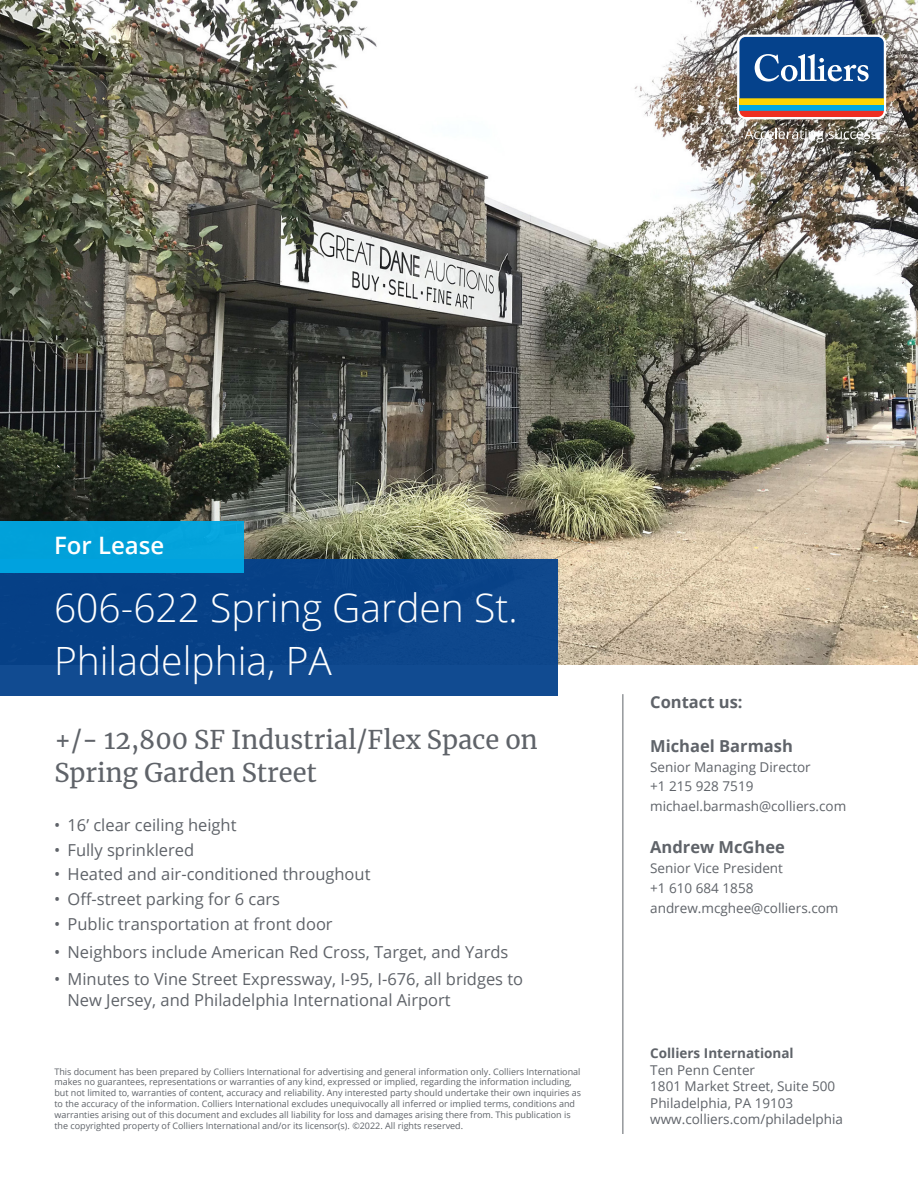
<style>
.page{position:relative;width:918px;height:1188px;background:#fff}
.page>*{position:absolute;margin:0;border:0;box-sizing:border-box;transform-origin:0 0}
.Header_1{font:300 39px "Open Sans";color:#fff}
.Callout{font:25.5px/33px "Merriweather";color:#5f6369}
.t1{font:600 24px "Open Sans";color:#fff}
.t2{font:16.5px/21px "Open Sans";color:#5f6369}
.contact{font:700 16.5px "Open Sans";color:#5f6369}
.contact-2{font:13.5px "Open Sans";color:#5f6369}
.contact-3{font:700 13.5px "Open Sans";color:#5f6369}
.t3{font:9px/10.8px "Open Sans";color:#5f6369}
</style>
<div class="page">
<img style="left:0;top:0;width:918px;height:665px">
<div style="left:0;top:559px;width:558px;height:137px;background:#05428c"></div>
<hr style="left:622px;top:694px;width:1px;height:440px;background:#5f6369">
<div style="left:0;top:521px;width:244px;height:51px;background:#01a2da"></div>
<div style="left:737px;top:35px;width:149px;height:84px;background:linear-gradient(to right,#fefbfb,#fefbfb);border-radius:8px"></div>
<div style="left:739px;top:105px;width:145px;height:6px;background:#00a8e4"></div>
<div style="left:739px;top:98px;width:145px;height:7px;background:#fed503"></div>
<svg style="left:739px;top:111px;width:145px;height:6px"></svg>
<svg style="left:739px;top:37px;width:145px;height:61px;background:#215799"></svg>
<svg style="left:744px;top:128px;width:136px;height:15px;background:#958f86"></svg>
<p class="t1" style="left:54px;top:529px;width:112px">For Lease</p>
<p class="Header_1" style="left:54px;top:581px;width:465px">606-622 Spring Garden St.</p>
<p class="Header_1" style="left:54px;top:634px;width:279px">Philadelphia, PA</p>
<p class="Callout" style="left:54px;top:723px;width:485px">+/- 12,800 SF Industrial/Flex Space on<br>Spring Garden Street</p>
<p class="t2" style="left:54px;top:814px;width:184px">• 16’ clear ceiling height</p>
<p class="t2" style="left:54px;top:839px;width:142px">• Fully sprinklered</p>
<p class="t2" style="left:54px;top:863px;width:318px">• Heated and air-conditioned throughout</p>
<p class="t2" style="left:54px;top:888px;width:228px">• Off-street parking for 6 cars</p>
<p class="t2" style="left:54px;top:913px;width:280px">• Public transportation at front door</p>
<p class="t2" style="left:54px;top:941px;width:456px">• Neighbors include American Red Cross, Target, and Yards</p>
<p class="t2" style="left:68px;top:968px;width:457px;text-indent:-14px">• Minutes to Vine Street Expressway, I-95, I-676, all bridges to<br>New Jersey, and Philadelphia International Airport</p>
<p class="t3" style="left:54px;top:1066px;width:528px">This document has been prepared by Colliers International for advertising and general information only. Colliers International makes no guarantees, representations or warranties of any kind, expressed or implied, regarding the information including, but not limited to, warranties of content, accuracy and reliability. Any interested party should undertake their own inquiries as to the accuracy of the information. Colliers International excludes unequivocally all inferred or implied terms, conditions and warranties arising out of this document and excludes all liability for loss and damages arising there from. This publication is the copyrighted property of Colliers International and/or its licensor(s). ©2022. All rights reserved.</p>
<p class="contact" style="left:650px;top:690px;width:94px">Contact us:</p>
<p class="contact" style="left:650px;top:734px;width:144px">Michael Barmash</p>
<p class="contact-2" style="left:650px;top:757px;width:162px">Senior Managing Director</p>
<p class="contact-2" style="left:650px;top:777px;width:105px">+1 215 928 7519</p>
<p class="contact-2" style="left:650px;top:797px;width:198px">michael.barmash@colliers.com</p>
<p class="contact" style="left:650px;top:836px;width:136px">Andrew McGhee</p>
<p class="contact-2" style="left:650px;top:859px;width:134px">Senior Vice President</p>
<p class="contact-2" style="left:650px;top:879px;width:105px">+1 610 684 1858</p>
<p class="contact-2" style="left:650px;top:899px;width:190px">andrew.mcghee@colliers.com</p>
<p class="contact-3" style="left:650px;top:1044px;width:145px">Colliers International</p>
<p class="contact-2" style="left:650px;top:1061px;width:106px">Ten Penn Center</p>
<p class="contact-2" style="left:650px;top:1077px;width:187px">1801 Market Street, Suite 500</p>
<p class="contact-2" style="left:650px;top:1094px;width:145px">Philadelphia, PA 19103</p>
<p class="contact-2" style="left:650px;top:1110px;width:194px">www.colliers.com/philadelphia</p>
</div>
